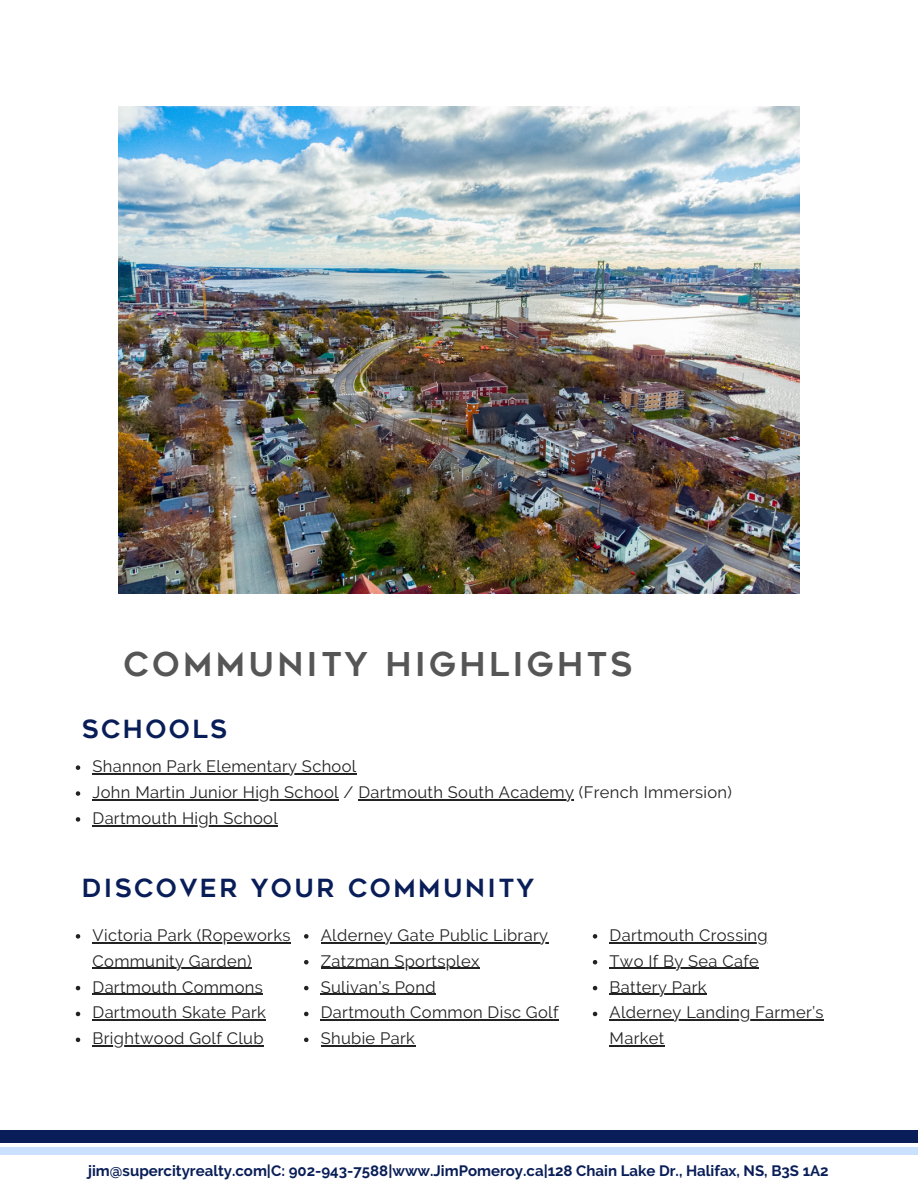
<style>
.page{position:relative;width:918px;height:1188px;background:#fff}
.page>*{position:absolute;margin:0;border:0;box-sizing:border-box;transform-origin:0 0}
.t1{font:32.7px "Geometos";letter-spacing:.1em;color:#565656}
.t2{font:24.9px "Geometos";letter-spacing:.1em;color:#091e58}
.t3{font:16.5px/25.8px "Raleway";letter-spacing:.02em;color:#222}
.t4{font:700 15px "Raleway";color:#091e58}
</style>
<div class="page">
<div style="left:0;top:1148px;width:918px;height:7px;background:#c9e0ff"></div>
<div style="left:0;top:1130px;width:918px;height:12px;background:#091e58"></div>
<img style="left:118px;top:106px;width:682px;height:487px">
<svg style="left:76px;top:765px;width:4px;height:5px"></svg>
<hr style="left:93px;top:773px;width:264px;height:1px;background:#222">
<svg style="left:76px;top:791px;width:4px;height:5px"></svg>
<hr style="left:93px;top:799px;width:246px;height:1px;background:#222">
<hr style="left:358px;top:799px;width:216px;height:1px;background:#222">
<svg style="left:76px;top:817px;width:4px;height:5px"></svg>
<hr style="left:93px;top:825px;width:185px;height:1px;background:#222">
<svg style="left:76px;top:934px;width:4px;height:5px"></svg>
<hr style="left:93px;top:942px;width:198px;height:1px;background:#222">
<hr style="left:93px;top:968px;width:159px;height:1px;background:#222">
<svg style="left:76px;top:986px;width:4px;height:4px"></svg>
<hr style="left:93px;top:994px;width:170px;height:1px;background:#222">
<svg style="left:76px;top:1012px;width:4px;height:4px"></svg>
<hr style="left:93px;top:1020px;width:173px;height:1px;background:#222">
<svg style="left:76px;top:1038px;width:4px;height:4px"></svg>
<hr style="left:93px;top:1045px;width:171px;height:2px;background:#222">
<svg style="left:593px;top:934px;width:4px;height:5px"></svg>
<hr style="left:610px;top:942px;width:158px;height:1px;background:#222">
<svg style="left:593px;top:960px;width:4px;height:4px"></svg>
<hr style="left:610px;top:968px;width:149px;height:1px;background:#222">
<svg style="left:593px;top:986px;width:4px;height:4px"></svg>
<hr style="left:610px;top:994px;width:97px;height:1px;background:#222">
<svg style="left:593px;top:1012px;width:4px;height:4px"></svg>
<hr style="left:610px;top:1020px;width:214px;height:1px;background:#222">
<hr style="left:610px;top:1045px;width:55px;height:2px;background:#222">
<svg style="left:304px;top:934px;width:5px;height:5px"></svg>
<hr style="left:321px;top:942px;width:227px;height:1px;background:#222">
<svg style="left:304px;top:960px;width:5px;height:4px"></svg>
<hr style="left:321px;top:968px;width:159px;height:1px;background:#222">
<svg style="left:304px;top:986px;width:5px;height:4px"></svg>
<hr style="left:321px;top:994px;width:115px;height:1px;background:#222">
<svg style="left:304px;top:1012px;width:5px;height:4px"></svg>
<hr style="left:321px;top:1020px;width:238px;height:1px;background:#222">
<svg style="left:304px;top:1038px;width:5px;height:4px"></svg>
<hr style="left:321px;top:1045px;width:94px;height:2px;background:#222">
<p class="t1" style="left:124px;top:652px;width:510px">COMMUNITY HIGHLIGHTS</p>
<p class="t2" style="left:82px;top:720px;width:147px">SCHOOLS</p>
<p class="t3" style="left:93px;top:753px;width:265px">Shannon Park Elementary School</p>
<p class="t3" style="left:93px;top:779px;width:641px">John Martin Junior High School / Dartmouth South Academy (French Immersion)</p>
<p class="t3" style="left:93px;top:805px;width:187px">Dartmouth High School</p>
<p class="t2" style="left:82px;top:878px;width:454px">DISCOVER YOUR COMMUNITY</p>
<p class="t3" style="left:93px;top:922px;width:199px">Victoria Park (Ropeworks<br>Community Garden)</p>
<p class="t3" style="left:93px;top:974px;width:172px">Dartmouth Commons</p>
<p class="t3" style="left:93px;top:1000px;width:175px">Dartmouth Skate Park</p>
<p class="t3" style="left:93px;top:1026px;width:172px">Brightwood Golf Club</p>
<p class="t3" style="left:321px;top:922px;width:229px">Alderney Gate Public Library</p>
<p class="t3" style="left:321px;top:948px;width:160px">Zatzman Sportsplex</p>
<p class="t3" style="left:321px;top:974px;width:116px">Sulivan’s Pond</p>
<p class="t3" style="left:321px;top:1000px;width:239px">Dartmouth Common Disc Golf</p>
<p class="t3" style="left:321px;top:1026px;width:96px">Shubie Park</p>
<p class="t3" style="left:610px;top:922px;width:160px">Dartmouth Crossing</p>
<p class="t3" style="left:610px;top:948px;width:151px">Two If By Sea Cafe</p>
<p class="t3" style="left:610px;top:974px;width:99px">Battery Park</p>
<p class="t3" style="left:610px;top:1000px;width:216px">Alderney Landing Farmer’s<br>Market</p>
<p class="t4" style="left:88px;top:1162px;width:742px">jim@supercityrealty.com|C: 902-943-7588|www.JimPomeroy.ca|128 Chain Lake Dr., Halifax, NS, B3S 1A2</p>
</div>
